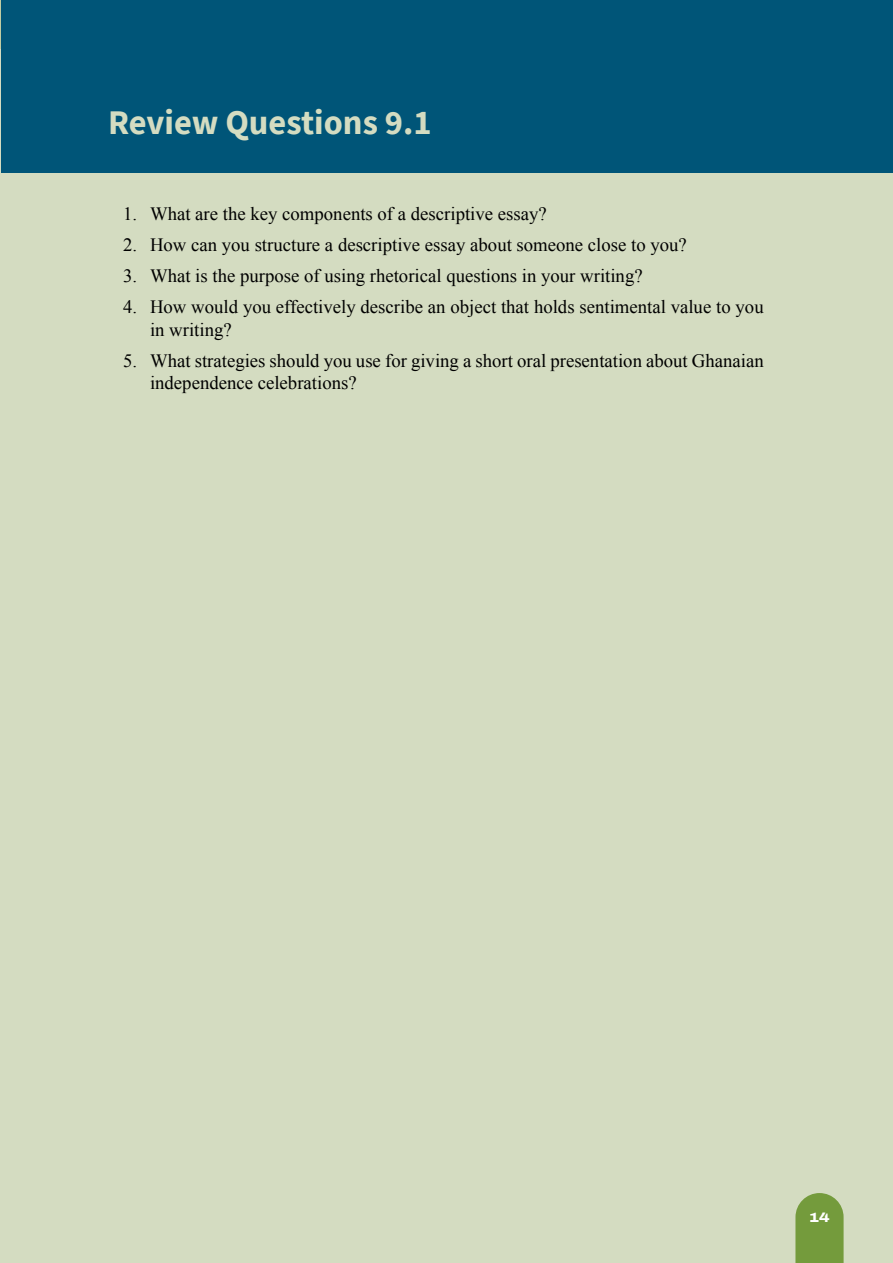
<style>
.page{position:relative;width:893px;height:1263px;background:#d4dcc1}
.page>*{position:absolute;margin:0;border:0;box-sizing:border-box;transform-origin:0 0}
.t1{font:700 34.5px "Source Sans Pro";color:#d4dcc1}
.t2{font:18.75px/22.5px "Times New Roman";color:#000}
.t3{font:800 13.5px "Archivo Expanded";color:#fff}
</style>
<div class="page">
<svg style="left:795px;top:1193px;width:49px;height:70px;background:#7ca048"></svg>
<div style="left:2px;top:0;width:891px;height:172px;background:#005578"></div>
<h1 class="t1" style="left:108px;top:99px;width:325px">Review Questions 9.1</h1>
<p class="t2" style="left:123px;top:202px;width:425px">1. What are the key components of a descriptive essay?</p>
<p class="t2" style="left:123px;top:233px;width:565px">2. How can you structure a descriptive essay about someone close to you?</p>
<p class="t2" style="left:123px;top:264px;width:521px">3. What is the purpose of using rhetorical questions in your writing?</p>
<p class="t2" style="left:150px;top:295px;width:615px;text-indent:-27px">4. How would you effectively describe an object that holds sentimental value to you in writing?</p>
<p class="t2" style="left:150px;top:349px;width:615px;text-indent:-27px">5. What strategies should you use for giving a short oral presentation about Ghanaian independence celebrations?</p>
<p class="t3" style="left:809px;top:1207px;width:22px">14</p>
</div>
